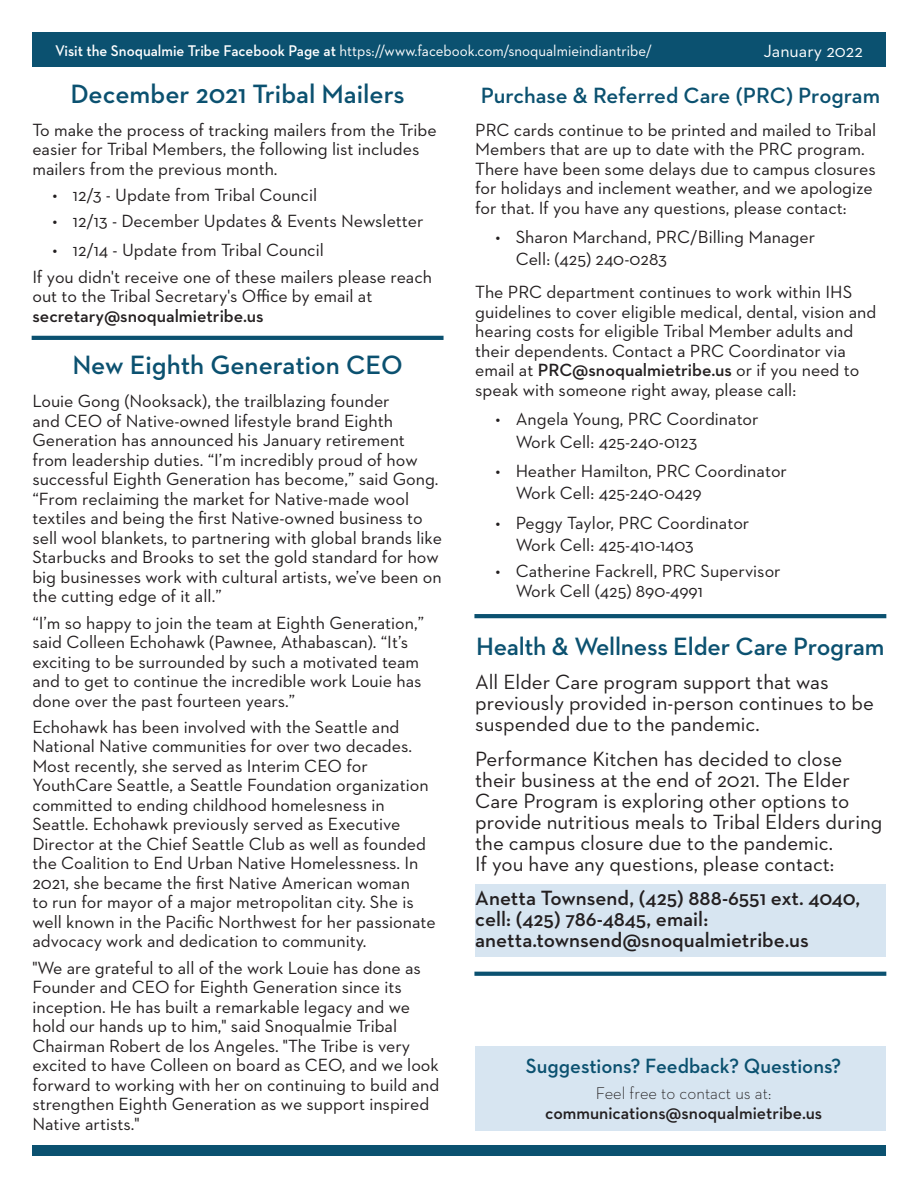
<style>
.page{position:relative;width:918px;height:1188px;background:#fff}
.page>*{position:absolute;margin:0;border:0;box-sizing:border-box;transform-origin:0 0}
.t1{font:600 27px "Neutraface 2 Text";color:#0b5170}
.Story_Text{font:600 25.5px "Neutraface 2 Text";letter-spacing:-.01em;color:#0b5170}
.t2{font:600 22.5px "Neutraface 2 Text";color:#0b5170}
.t3{font:21px/21px "Neutraface 2 Text";color:#231f20}
.t4{font:600 21px/21px "Neutraface 2 Text";color:#231f20}
.t5{font:600 21px "Neutraface 2 Text";color:#0b5170}
.t6{font:18px/19.5px "Neutraface 2 Text";color:#231f20}
.t7{font:600 18px "Neutraface 2 Text";color:#231f20}
.t8{font:18px "Neutraface 2 Text";color:#fff}
.t9{font:300 17.25px "Neutraface 2 Text";color:#231f20}
.t10{font:15.75px "Neutraface 2 Text";color:#fff;scale:.95 1}
.s1{font-weight:600}
</style>
<div class="page">
<div style="left:32px;top:32px;width:854px;height:35px;background:#0b5170"></div>
<div style="left:32px;top:1145px;width:854px;height:11px;background:#0b5170"></div>
<div style="left:475px;top:1046px;width:411px;height:85px;background:#d7e5f1"></div>
<hr style="left:474px;top:614px;width:412px;height:4px;background:#0b5170">
<svg style="left:474px;top:972px;width:412px;height:4px;background:#145775"></svg>
<div style="left:475px;top:884px;width:411px;height:72px;background:#d7e5f1"></div>
<hr style="left:32px;top:336px;width:412px;height:4px;background:#0b5170">
<p class="t10" style="left:55px;top:41px;width:630px"><span class="s1">Visit the Snoqualmie Tribe Facebook Page at</span> https://www.facebook.com/snoqualmieindiantribe/</p>
<p class="t8" style="left:764px;top:39px;width:101px">January 2022</p>
<p class="t1" style="left:70px;top:76px;width:336px">December 2021 Tribal Mailers</p>
<p class="t6" style="left:32px;top:119px;width:406px">To make the process of tracking mailers from the Tribe easier for Tribal Members, the following list includes mailers from the previous month.</p>
<p class="t6" style="left:53px;top:185px;width:266px">• 12/3 - Update from Tribal Council</p>
<p class="t6" style="left:53px;top:211px;width:372px">• 12/13 - December Updates &amp; Events Newsletter</p>
<p class="t6" style="left:53px;top:240px;width:273px">• 12/14 - Update from Tribal Council</p>
<p class="t6" style="left:32px;top:266px;width:401px">If you didn't receive one of these mailers please reach out to the Tribal Secretary's Office by email at <span class="s1">secretary@snoqualmietribe.us</span></p>
<p class="t1" style="left:72px;top:348px;width:332px">New Eighth Generation CEO</p>
<p class="t6" style="left:32px;top:391px;width:411px">Louie Gong (Nooksack), the trailblazing founder<br>and CEO of Native-owned lifestyle brand Eighth Generation has announced his January retirement from leadership duties. “I’m incredibly proud of how successful Eighth Generation has become,” said Gong. “From reclaiming the market for Native-made wool textiles and being the first Native-owned business to sell wool blankets, to partnering with global brands like Starbucks and Brooks to set the gold standard for how big businesses work with cultural artists, we’ve been on the cutting edge of it all.”</p>
<p class="t6" style="left:32px;top:613px;width:393px">“I’m so happy to join the team at Eighth Generation,” said Colleen Echohawk (Pawnee, Athabascan). “It’s exciting to be surrounded by such a motivated team and to get to continue the incredible work Louie has done over the past fourteen years.”</p>
<p class="t6" style="left:32px;top:717px;width:405px">Echohawk has been involved with the Seattle and National Native communities for over two decades.<br>Most recently, she served as Interim CEO for YouthCare Seattle, a Seattle Foundation organization committed to ending childhood homelesness in Seattle. Echohawk previously served as Executive Director at the Chief Seattle Club as well as founded the Coalition to End Urban Native Homelessness. In 2021, she became the first Native American woman<br>to run for mayor of a major metropolitan city. She is well known in the Pacific Northwest for her passionate advocacy work and dedication to community.</p>
<p class="t6" style="left:32px;top:958px;width:408px">"We are grateful to all of the work Louie has done as Founder and CEO for Eighth Generation since its inception. He has built a remarkable legacy and we hold our hands up to him," said Snoqualmie Tribal Chairman Robert de los Angeles. "The Tribe is very excited to have Colleen on board as CEO, and we look forward to working with her on continuing to build and strengthen Eighth Generation as we support inspired Native artists."</p>
<p class="t2" style="left:481px;top:81px;width:401px">Purchase &amp; Referred Care (PRC) Program</p>
<p class="t6" style="left:475px;top:119px;width:403px">PRC cards continue to be printed and mailed to Tribal Members that are up to date with the PRC program.<br>There have been some delays due to campus closures for holidays and inclement weather, and we apologize for that. If you have any questions, please contact:</p>
<p class="t6" style="left:516px;top:225px;width:301px;line-height:22.5px;text-indent:-20px">• Sharon Marchand, PRC/Billing Manager<br>Cell: (425) 240-0283</p>
<p class="t6" style="left:475px;top:282px;width:403px">The PRC department continues to work within IHS guidelines to cover eligible medical, dental, vision and hearing costs for eligible Tribal Member adults and their dependents. Contact a PRC Coordinator via email at <span class="s1">PRC@snoqualmietribe.us</span> or if you need to speak with someone right away, please call:</p>
<p class="t6" style="left:516px;top:407px;width:244px;line-height:22.5px;text-indent:-20px">• Angela Young, PRC Coordinator<br>Work Cell: 425-240-0123</p>
<p class="t6" style="left:516px;top:459px;width:273px;line-height:22.5px;text-indent:-20px">• Heather Hamilton, PRC Coordinator<br>Work Cell: 425-240-0429</p>
<p class="t6" style="left:516px;top:511px;width:235px;line-height:22.5px;text-indent:-20px">• Peggy Taylor, PRC Coordinator<br>Work Cell: 425-410-1403</p>
<p class="t6" style="left:516px;top:561px;width:267px;text-indent:-20px">• Catherine Fackrell, PRC Supervisor<br>Work Cell (425) 890-4991</p>
<p class="Story_Text" style="left:476px;top:630px;width:410px">Health &amp; Wellness Elder Care Program</p>
<p class="t3" style="left:475px;top:671px;width:400px">All Elder Care program support that was previously provided in-person continues to be suspended due to the pandemic.</p>
<p class="t3" style="left:475px;top:748px;width:409px">Performance Kitchen has decided to close their business at the end of 2021. The Elder Care Program is exploring other options to provide nutritious meals to Tribal Elders during the campus closure due to the pandemic.<br>If you have any questions, please contact:</p>
<p class="t4" style="left:475px;top:887px;width:386px">Anetta Townsend, (425) 888-6551 ext. 4040, cell: (425) 786-4845, email: anetta.townsend@snoqualmietribe.us</p>
<p class="t5" style="left:526px;top:1053px;width:317px">Suggestions? Feedback? Questions?</p>
<p class="t9" style="left:596px;top:1083px;width:177px">Feel free to contact us at:</p>
<p class="t7" style="left:545px;top:1101px;width:279px">communications@snoqualmietribe.us</p>
</div>
